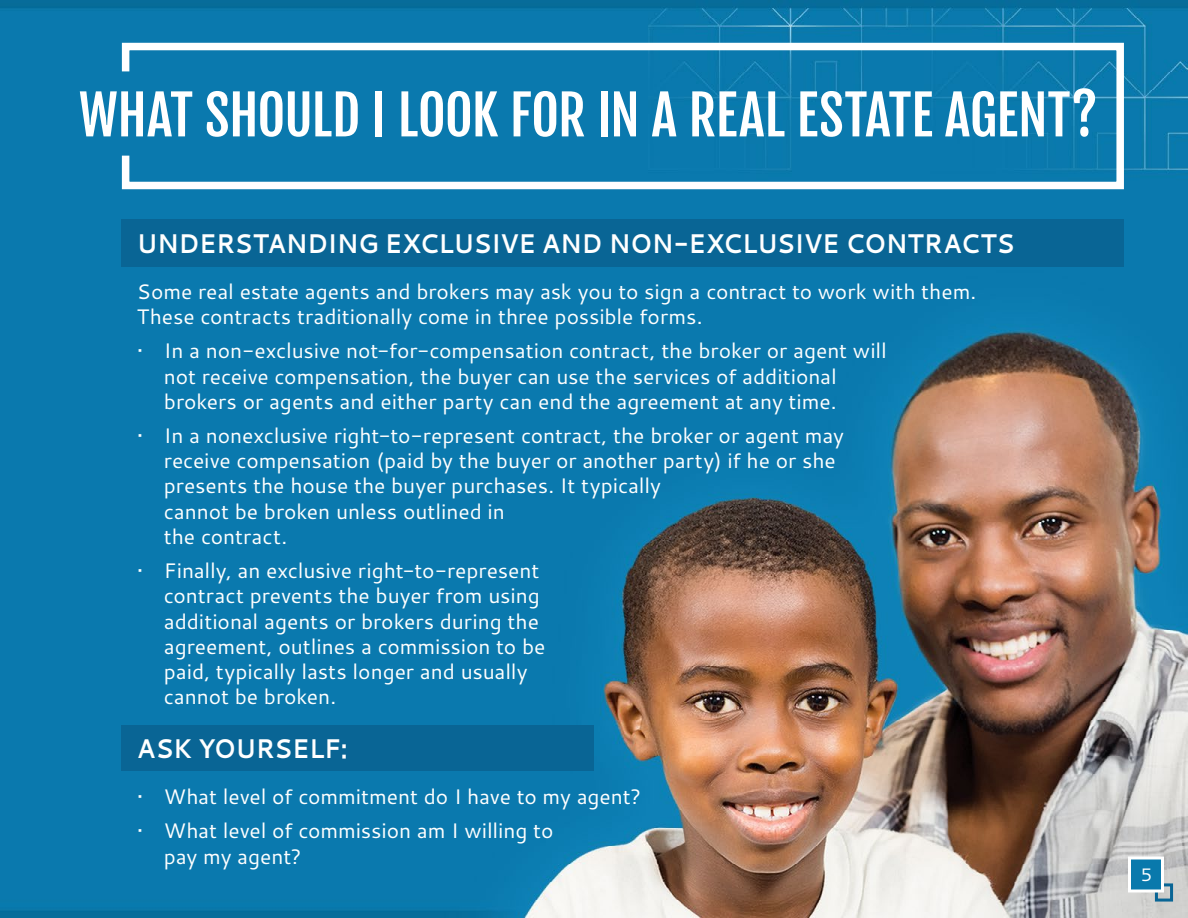
<style>
.page{position:relative;width:1188px;height:918px;background:#fff}
.page>*{position:absolute;margin:0;border:0;box-sizing:border-box;transform-origin:0 0}
.t1{font:54px "Fjalla One";letter-spacing:-.01em;color:#fff}
.t2{font:700 27px "Cantarell";letter-spacing:-.015em;color:#fff;scale:.9 1}
.t3{font:21px/25.2px "Cantarell";letter-spacing:-.005em;color:#fff}
.t4{font:18px "Cantarell";color:#fff}
</style>
<div class="page">
<img style="left:0;top:0;width:1188px;height:918px">
<div style="left:122px;top:219px;width:1002px;height:48px;background:#096595"></div>
<div style="left:122px;top:726px;width:472px;height:45px;background:#096595"></div>
<div style="left:1155px;top:883px;width:18px;height:19px;border:3px solid #096595"></div>
<div style="left:1128px;top:856px;width:36px;height:36px;background:#0979ac;border:3px solid #fff"></div>
<svg style="left:118px;top:39px;width:1010px;height:154px;background:#2487b6"></svg>
<h1 class="t1" style="left:79px;top:82px;width:1020px">WHAT SHOULD I LOOK FOR IN A REAL ESTATE AGENT?</h1>
<p class="t2" style="left:137px;top:224px;width:977px">UNDERSTANDING EXCLUSIVE AND NON-EXCLUSIVE CONTRACTS</p>
<p class="t3" style="left:137px;top:278px;width:841px">Some real estate agents and brokers may ask you to sign a contract to work with them.<br>These contracts traditionally come in three possible forms.</p>
<p class="t3" style="left:164px;top:338px;width:724px;text-indent:-27px">• In a non-exclusive not-for-compensation contract, the broker or agent will not receive compensation, the buyer can use the services of additional brokers or agents and either party can end the agreement at any time.</p>
<p class="t3" style="left:164px;top:422px;width:682px;text-indent:-27px">• In a nonexclusive right-to-represent contract, the broker or agent may receive compensation (paid by the buyer or another party) if he or she presents the house the buyer purchases. It typically<br>cannot be broken unless outlined in<br>the contract.</p>
<p class="t3" style="left:164px;top:557px;width:383px;text-indent:-27px">• Finally, an exclusive right-to-represent contract prevents the buyer from using additional agents or brokers during the agreement, outlines a commission to be paid, typically lasts longer and usually cannot be broken.</p>
<p class="t2" style="left:137px;top:730px;width:236px">ASK YOURSELF:</p>
<p class="t3" style="left:137px;top:784px;width:506px">• What level of commitment do I have to my agent?</p>
<p class="t3" style="left:164px;top:818px;width:391px;text-indent:-27px">• What level of commission am I willing to pay my agent?</p>
<p class="t4" style="left:1141px;top:862px;width:13px">5</p>
</div>
